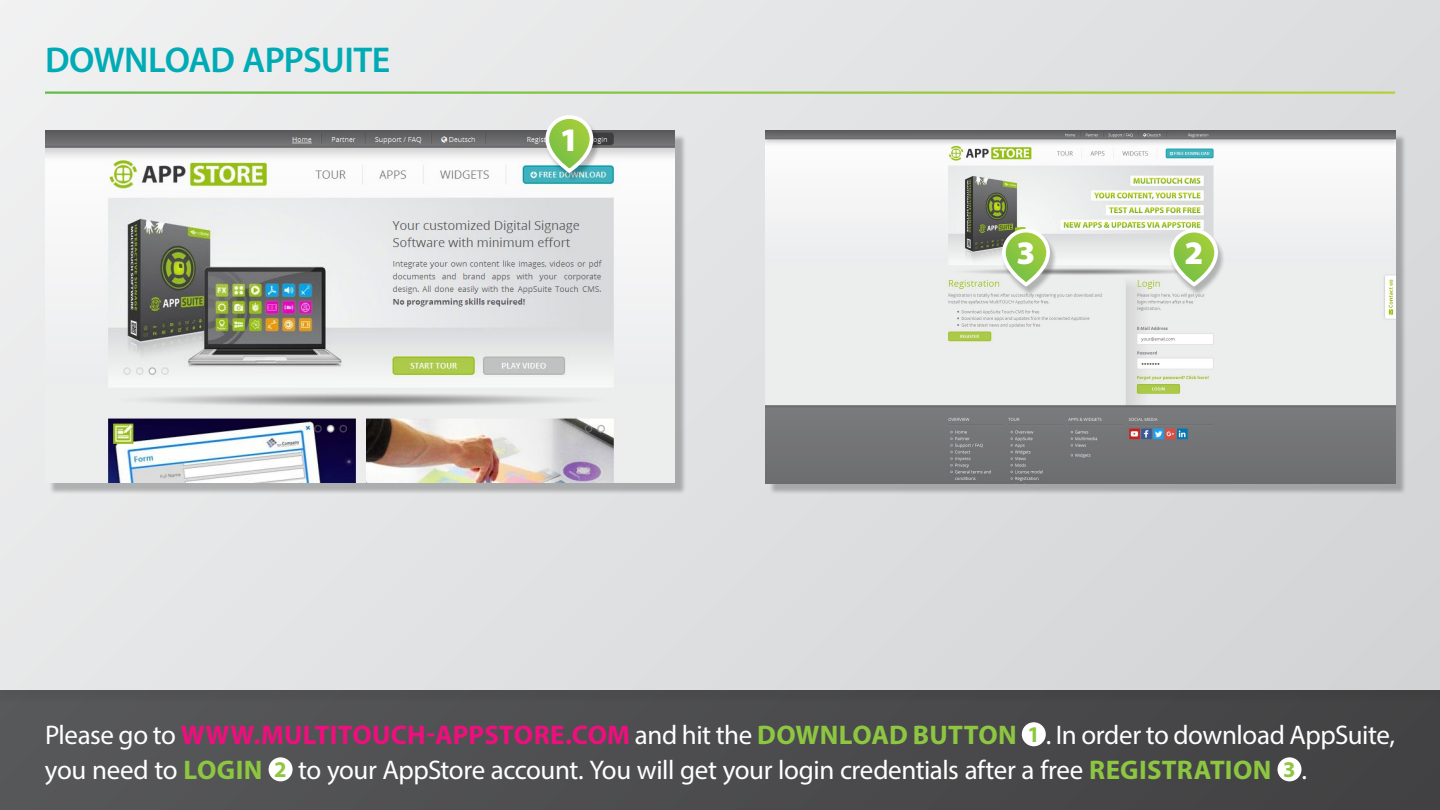
<style>
.page{position:relative;width:1440px;height:810px;background:#fff}
.page>*{position:absolute;margin:0;border:0;box-sizing:border-box;transform-origin:0 0}
.t1{font:600 36px "Myriad Pro";letter-spacing:-.02em;color:#00abb5}
.t2{font:900 33px "Myriad Pro";color:#fff}
.t3{font:27px/35.1px "Myriad Pro";letter-spacing:-.015em;color:#fff}
.s1{font-weight:700;color:#ed0f7d}
.s2{font-weight:700;color:#8dc640}
.s3{font-weight:700;font-size:22.5px;color:#8dc640}
</style>
<div class="page">
<div style="left:0;top:690px;width:1440px;height:120px;background:#4c4c4e"></div>
<div style="left:0;top:0;width:1440px;height:690px;background:linear-gradient(to right,#ebeced,#d6d7d9)"></div>
<hr style="left:45px;top:92px;width:1350px;height:2px;background:#fff">
<div style="left:769px;top:134px;width:638px;height:361px;background:#000;opacity:.25"></div>
<img style="left:765px;top:130px;width:630px;height:353px">
<div style="left:49px;top:134px;width:638px;height:361px;background:#000;opacity:.25"></div>
<img style="left:45px;top:130px;width:630px;height:353px">
<div style="left:1022px;top:722px;width:24px;height:24px;background:#fff;border-radius:50%"></div>
<div style="left:269px;top:757px;width:24px;height:24px;background:#fff;border-radius:50%"></div>
<div style="left:1278px;top:757px;width:24px;height:24px;background:#fff;border-radius:50%"></div>
<div style="left:545px;top:117px;width:56px;height:66px;background:#000;opacity:.25"></div>
<svg style="left:547px;top:117px;width:44px;height:54px;background:#9ece61"></svg>
<div style="left:545px;top:115px;width:48px;height:58px;border:4px solid #fff;border-radius:22px"></div>
<div style="left:1001px;top:230px;width:56px;height:66px;background:#000;opacity:.25"></div>
<svg style="left:1004px;top:231px;width:44px;height:53px;background:#9ecd5e"></svg>
<div style="left:1002px;top:229px;width:48px;height:57px;border:4px solid #fff;border-radius:22px"></div>
<div style="left:1169px;top:230px;width:56px;height:66px;background:#000;opacity:.25"></div>
<svg style="left:1172px;top:231px;width:44px;height:53px;background:#9ecd5e"></svg>
<div style="left:1170px;top:229px;width:48px;height:57px;border:4px solid #fff;border-radius:22px"></div>
<h1 class="t1" style="left:45px;top:37px;width:347px">DOWNLOAD APPSUITE</h1>
<p class="t2" style="left:560px;top:121px;width:20px">1</p>
<p class="t2" style="left:1017px;top:235px;width:20px">3</p>
<p class="t2" style="left:1185px;top:235px;width:20px">2</p>
<p class="t3" style="left:45px;top:717px;width:1351px">Please go to <span class="s1">WWW.MULTITOUCH-APPSTORE.COM</span> and hit the <span class="s2">DOWNLOAD BUTTON</span> <span class="s3">1</span> . In order to download AppSuite, you need to <span class="s2">LOGIN</span> <span class="s3">2</span> to your AppStore account. You will get your login credentials after a free <span class="s2">REGISTRATION</span> <span class="s3">3</span> .</p>
</div>
